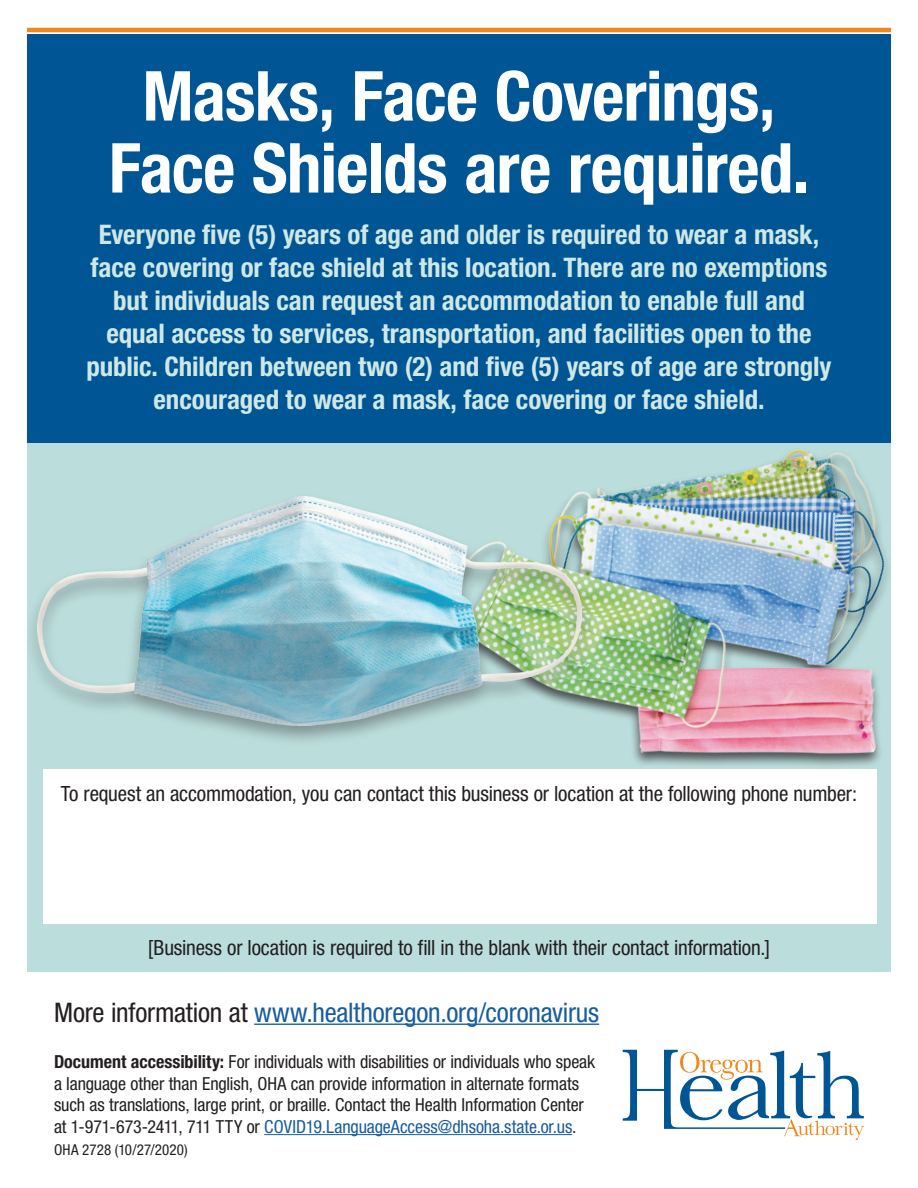
<style>
.page{position:relative;width:918px;height:1188px;background:#fff}
.page>*{position:absolute;margin:0;border:0;box-sizing:border-box;transform-origin:0 0}
.t1{font:700 condensed 69px "Helvetica Neue LT Std";letter-spacing:-.01em;color:#fff}
.t2{font:700 condensed 27px/33px "Helvetica Neue LT Std";letter-spacing:-.005em;color:#cee8e6;text-align:center}
.t3{font:condensed 27px "Helvetica Neue LT Std";letter-spacing:-.005em;color:#175d9e}
.t4{font:condensed 21px "Helvetica Neue LT Std";letter-spacing:-.005em;color:#231f20}
.t5{font:condensed 18px/21.6px "Helvetica Neue LT Std";letter-spacing:-.005em;color:#231f20}
.t6{font:condensed 15px "Helvetica Neue LT Std";letter-spacing:.01em;color:#231f20}
.s1{color:#231f20}
.s2{font-weight:700}
.s3{color:#175d9e}
</style>
<div class="page">
<div style="left:27px;top:400px;width:864px;height:572px;background:#bbdedc"></div>
<div style="left:43px;top:770px;width:834px;height:154px;background:#fff"></div>
<hr style="left:27px;top:28px;width:864px;height:4px;background:#ed891d">
<hr style="left:254px;top:1024px;width:345px;height:1px;background:#175d9e">
<svg style="left:623px;top:1050px;width:241px;height:90px"></svg>
<hr style="left:264px;top:1134px;width:308px;height:1px;background:#175d9e">
<img style="left:421px;top:450px;width:468px;height:320px">
<div style="left:27px;top:35px;width:864px;height:408px;background:#005594"></div>
<div style="left:24px;top:492px;width:571px;height:256px;background:#231f20;opacity:.4"></div>
<img style="left:38px;top:497px;width:544px;height:229px">
<p class="t1" style="left:143px;top:54px;width:634px">Masks, Face Coverings,</p>
<p class="t1" style="left:109px;top:126px;width:702px">Face Shields are required.</p>
<p class="t2" style="left:87px;top:217px;width:746px">Everyone five (5) years of age and older is required to wear a mask, face covering or face shield at this location. There are no exemptions but individuals can request an accommodation to enable full and equal access to services, transportation, and facilities open to the public. Children between two (2) and five (5) years of age are strongly encouraged to wear a mask, face covering or face shield.</p>
<p class="t4" style="left:61px;top:781px;width:798px">To request an accommodation, you can contact this business or location at the following phone number:</p>
<p class="t4" style="left:148px;top:935px;width:624px">[Business or location is required to fill in the blank with their contact information.]</p>
<p class="t3" style="left:54px;top:996px;width:547px"><span class="s1">More information at</span> www.healthoregon.org/coronavirus</p>
<p class="t5" style="left:54px;top:1051px;width:543px"><span class="s2">Document accessibility:</span> For individuals with disabilities or individuals who speak a language other than English, OHA can provide information in alternate formats such as translations, large print, or braille. Contact the Health Information Center at 1-971-673-2411, 711 TTY or <span class="s3">COVID19.LanguageAccess@dhsoha.state.or.us</span>.</p>
<p class="t6" style="left:54px;top:1141px;width:135px">OHA 2728 (10/27/2020)</p>
</div>
